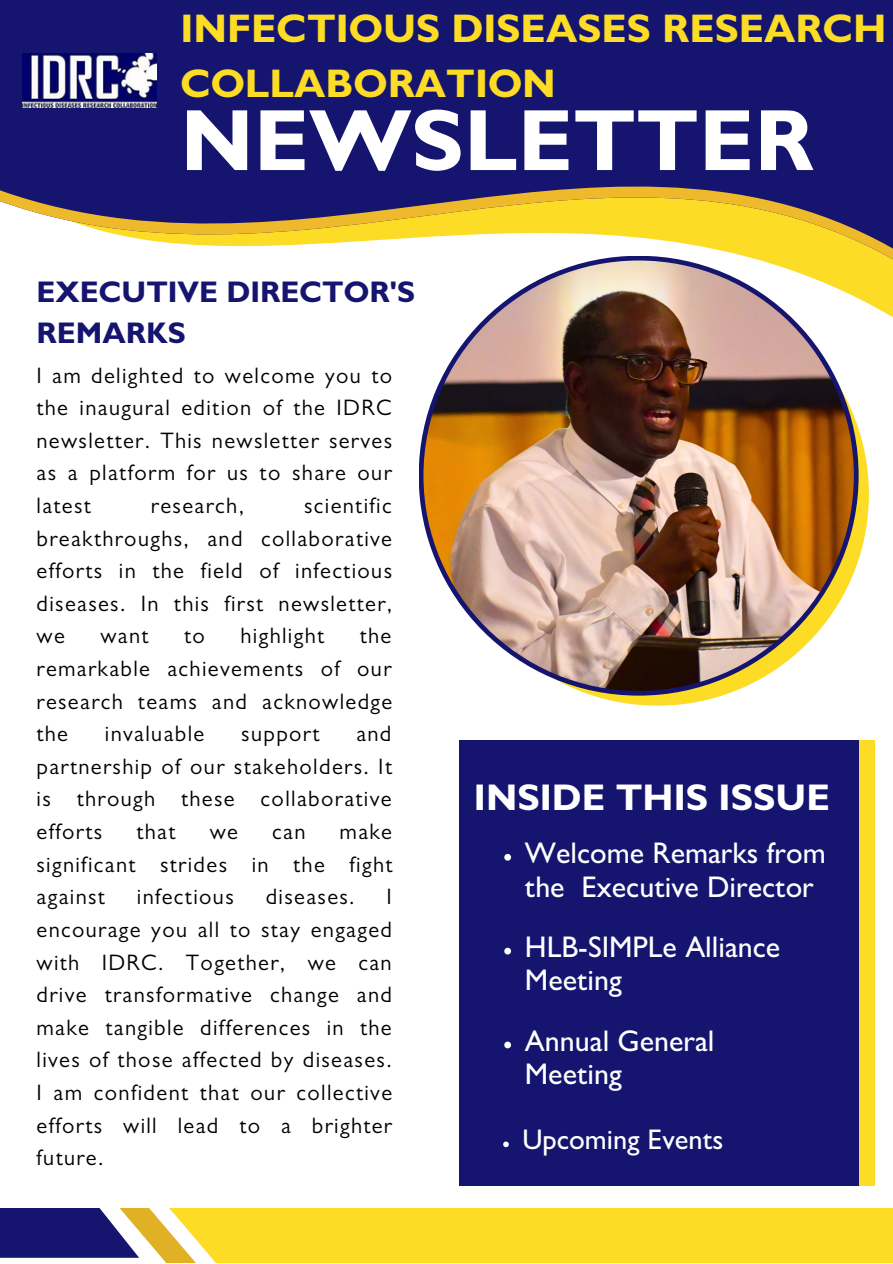
<style>
.page{position:relative;width:893px;height:1264px;background:#fff}
.page>*{position:absolute;margin:0;border:0;box-sizing:border-box;transform-origin:0 0}
.t1{font:700 87.45px "Gill Sans";color:#fff}
.t2{font:700 40.05px/55.1px "Gill Sans";color:#fcdc24}
.t3{font:700 37.35px "Gill Sans";color:#fff}
.t4{font:500 30px/33.8px "Gill Sans";color:#fff}
.t5{font:700 30px/41.5px "Gill Sans";color:#151570}
.t6{font:500 28.5px "Gill Sans";color:#fff}
.t7{font:22.5px/32.5px "Gill Sans";letter-spacing:.06em;color:#000;text-align:justify}
</style>
<div class="page">
<div style="left:0;top:0;width:892px;height:107px;background:#151570"></div>
<svg style="left:0;top:53px;width:892px;height:314px;fill:#151570"></svg>
<svg style="left:0;top:1208px;width:892px;height:54px;background:#dec33a"></svg>
<div style="left:24px;top:107px;width:88px;height:30px;background:#151570"></div>
<div style="left:446px;top:283px;width:422px;height:422px;background:#fcdc24;border-radius:50%"></div>
<svg style="left:418px;top:256px;width:440px;height:439px;background:#292572"></svg>
<img style="left:423px;top:260px;width:430px;height:430px;border-radius:50%">
<div style="left:732px;top:740px;width:142px;height:445px;background:#fcdc24"></div>
<div style="left:459px;top:740px;width:399px;height:445px;background:#151570"></div>
<img style="left:22px;top:53px;width:134px;height:54px">
<svg style="left:504px;top:853px;width:7px;height:7px"></svg>
<svg style="left:504px;top:947px;width:7px;height:7px"></svg>
<svg style="left:504px;top:1041px;width:7px;height:7px"></svg>
<svg style="left:503px;top:1141px;width:5px;height:6px"></svg>
<p class="t2" style="left:180px;top:8px;width:707px">INFECTIOUS DISEASES RESEARCH<br>COLLABORATION</p>
<p class="t1" style="left:180px;top:110px;width:635px">NEWSLETTER</p>
<p class="t5" style="left:37px;top:275px;width:380px">EXECUTIVE DIRECTOR'S<br>REMARKS</p>
<p class="t7" style="left:37px;top:362px;width:357px">I am delighted to welcome you to the inaugural edition of the IDRC newsletter. This newsletter serves as a platform for us to share our latest</p>
<p class="t7" style="left:37px;top:492px;width:357px;text-indent:267px">scientific breakthroughs, and collaborative efforts in the field of infectious diseases. In this first newsletter, we</p>
<p class="t7" style="left:151px;top:492px;width:95px">research,</p>
<p class="t7" style="left:37px;top:623px;width:357px;text-indent:323px">the remarkable achievements of our research teams and acknowledge the</p>
<p class="t7" style="left:100px;top:623px;width:50px">want</p>
<p class="t7" style="left:184px;top:623px;width:22px">to</p>
<p class="t7" style="left:240px;top:623px;width:85px">highlight</p>
<p class="t7" style="left:37px;top:721px;width:357px;text-indent:320px">and partnership of our stakeholders. It is through these collaborative efforts</p>
<p class="t7" style="left:105px;top:721px;width:101px">invaluable</p>
<p class="t7" style="left:241px;top:721px;width:80px">support</p>
<p class="t7" style="left:37px;top:818px;width:357px;text-indent:303px">make significant strides in the fight against</p>
<p class="t7" style="left:136px;top:818px;width:41px">that</p>
<p class="t7" style="left:210px;top:818px;width:30px">we</p>
<p class="t7" style="left:272px;top:818px;width:35px">can</p>
<p class="t7" style="left:137px;top:884px;width:98px">infectious</p>
<p class="t7" style="left:266px;top:884px;width:90px">diseases.</p>
<p class="t7" style="left:37px;top:884px;width:357px;text-indent:350px">I encourage you all to stay engaged with IDRC. Together, we can drive transformative change and make tangible differences in the lives of those affected by diseases.<br>I am confident that our collective efforts will lead to a brighter future.</p>
<p class="t3" style="left:474px;top:784px;width:357px">INSIDE THIS ISSUE</p>
<p class="t4" style="left:525px;top:840px;width:302px">Welcome Remarks from the Executive Director</p>
<p class="t4" style="left:525px;top:934px;width:257px">HLB-SIMPLe Alliance<br>Meeting</p>
<p class="t4" style="left:525px;top:1028px;width:191px">Annual General<br>Meeting</p>
<p class="t6" style="left:522px;top:1129px;width:203px">Upcoming Events</p>
</div>
